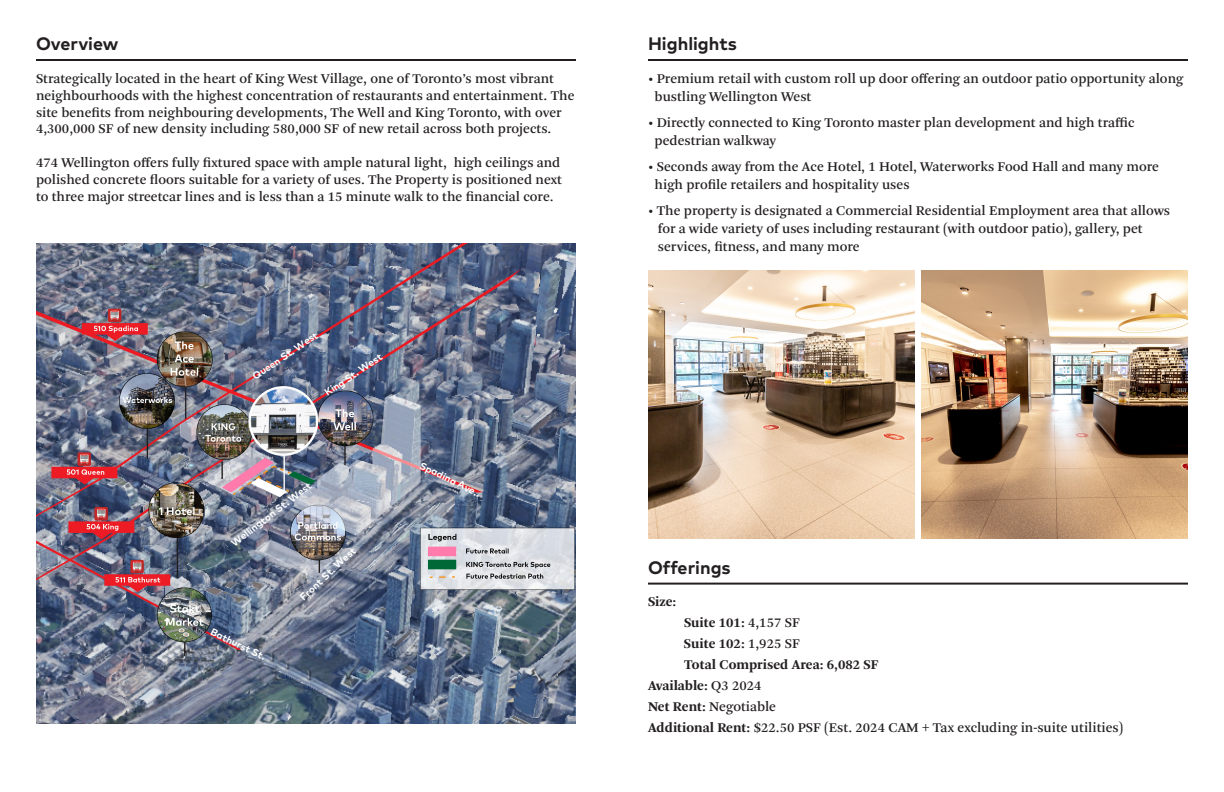
<style>
.page{position:relative;width:1224px;height:792px;background:#fff}
.page>*{position:absolute;margin:0;border:0;box-sizing:border-box;transform-origin:0 0}
.t1{font:700 18px "Mark OT";color:#231f20}
.t2{font:14px/16.8px "Arnhem Pro";color:#231f20}
.t3{font:700 14px "Arnhem Pro";color:#231f20}
.t4{font:700 10px "Mark OT";color:#fff}
.s1{font-weight:400}
.s2{font-weight:700}
</style>
<div class="page">
<hr style="left:36px;top:59px;width:540px;height:2px;background:#231f20">
<img style="left:36px;top:244px;width:540px;height:480px">
<hr style="left:648px;top:59px;width:540px;height:2px;background:#231f20">
<hr style="left:648px;top:583px;width:540px;height:2px;background:#231f20">
<img style="left:648px;top:271px;width:266px;height:268px">
<img style="left:922px;top:271px;width:266px;height:268px">
<p class="t1" style="left:36px;top:32px;width:84px">Overview</p>
<p class="t2" style="left:36px;top:70px;width:540px">Strategically located in the heart of King West Village, one of Toronto’s most vibrant neighbourhoods with the highest concentration of restaurants and entertainment. The site benefits from neighbouring developments, The Well and King Toronto, with over 4,300,000 SF of new density including 580,000 SF of new retail across both projects.</p>
<p class="t2" style="left:36px;top:154px;width:528px;text-align:justify">474 Wellington offers fully fixtured space with ample natural light, high ceilings and polished concrete floors suitable for a variety of uses. The Property is positioned next to three major streetcar lines and is less than a 15 minute walk to the financial core.</p>
<p class="t4" style="left:250px;top:371px;width:78px;rotate:-34deg">Queen St. West</p>
<p class="t4" style="left:322px;top:388px;width:69px;rotate:-34deg">King St. West</p>
<p class="t4" style="left:228px;top:539px;width:100px;rotate:-37deg">Wellington St. West</p>
<p class="t4" style="left:297px;top:594px;width:74px;rotate:-43deg">Front St. West</p>
<p class="t4" style="left:214px;top:625px;width:62px;rotate:26deg">Bathurst St.</p>
<p class="t4" style="left:423px;top:459px;width:68px;rotate:26deg">Spadina Ave..</p>
<p class="t1" style="left:648px;top:32px;width:90px">Highlights</p>
<p class="t2" style="left:648px;top:70px;width:537px">• Premium retail with custom roll up door offering an outdoor patio opportunity along</p>
<p class="t2" style="left:655px;top:88px;width:158px">bustling Wellington West</p>
<p class="t2" style="left:648px;top:114px;width:488px">• Directly connected to King Toronto master plan development and high traffic</p>
<p class="t2" style="left:655px;top:132px;width:123px">pedestrian walkway</p>
<p class="t2" style="left:648px;top:158px;width:513px">• Seconds away from the Ace Hotel, 1 Hotel, Waterworks Food Hall and many more</p>
<p class="t2" style="left:655px;top:176px;width:256px">high profile retailers and hospitality uses</p>
<p class="t2" style="left:648px;top:202px;width:524px">• The property is designated a Commercial Residential Employment area that allows</p>
<p class="t2" style="left:658px;top:220px;width:486px">for a wide variety of uses including restaurant (with outdoor patio), gallery, pet</p>
<p class="t2" style="left:658px;top:238px;width:203px">services, fitness, and many more</p>
<p class="t1" style="left:648px;top:556px;width:84px">Offerings</p>
<p class="t3" style="left:648px;top:593px;width:30px">Size:</p>
<p class="t3" style="left:684px;top:614px;width:117px">Suite 101: <span class="s1">4,157 SF</span></p>
<p class="t3" style="left:684px;top:635px;width:117px">Suite 102: <span class="s1">1,925 SF</span></p>
<p class="t3" style="left:684px;top:656px;width:196px">Total Comprised Area: 6,082 SF</p>
<p class="t3" style="left:648px;top:677px;width:115px">Available: <span class="s1">Q3 2024</span></p>
<p class="t2" style="left:648px;top:698px;width:130px"><span class="s2">Net Rent:</span> Negotiable</p>
<p class="t2" style="left:648px;top:719px;width:477px"><span class="s2">Additional Rent:</span> $22.50 PSF (Est. 2024 CAM + Tax excluding in-suite utilities)</p>
</div>
